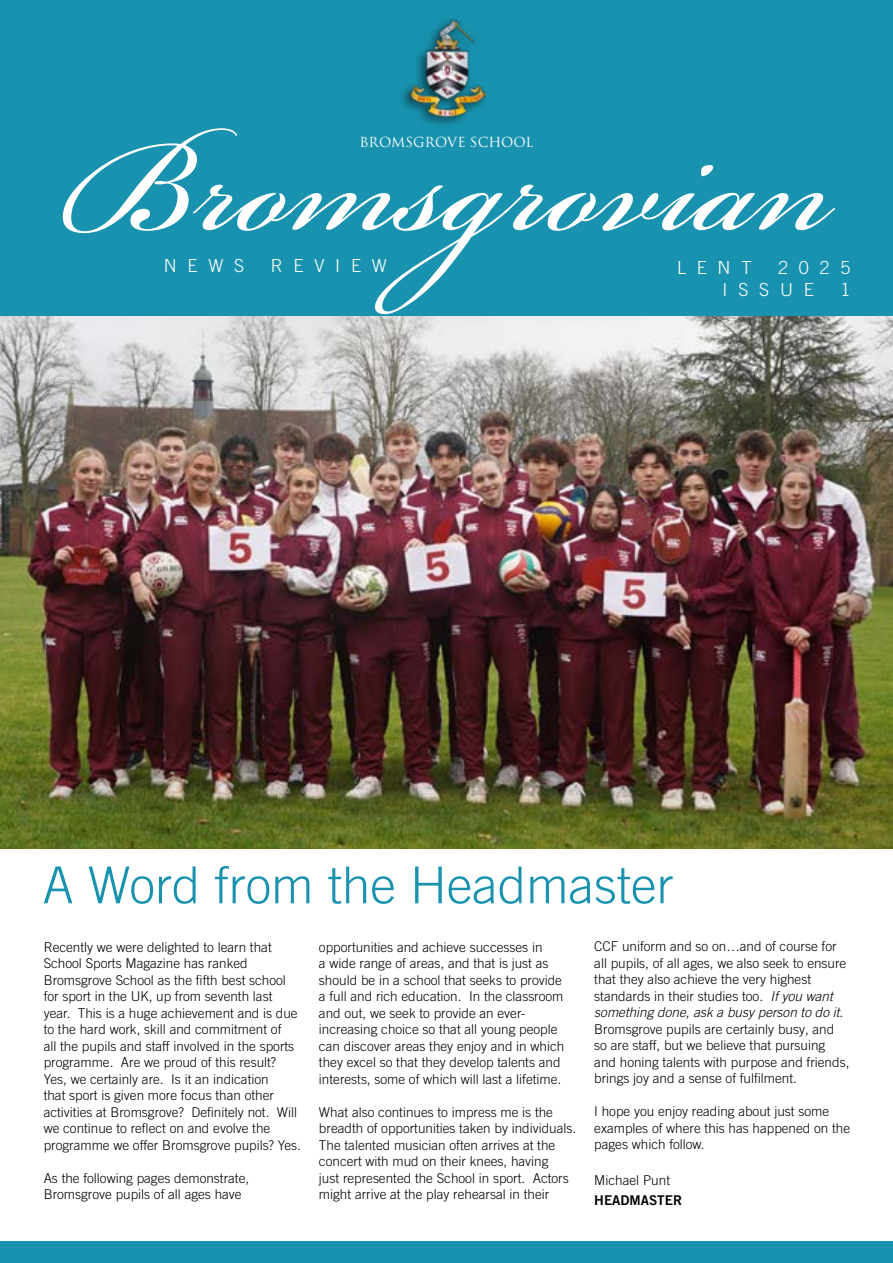
<style>
.page{position:relative;width:893px;height:1263px;background:#fff}
.page>*{position:absolute;margin:0;border:0;box-sizing:border-box;transform-origin:0 0}
.t1{font:210px "Beautiful ES";color:#fff}
.t2{font:300 51px "Trade Gothic LT Com";color:#1892ae}
.t3{font:300 18px/21.6px "Trade Gothic LT Com";letter-spacing:.6em;color:#fff}
.t4{font:300 13.5px/16.5px "Trade Gothic LT Com";color:#000}
.t5{font:13.5px "Trajan Pro";color:#fff}
.t6{font:13.5px "Trade Gothic LT Com Bd 2";color:#000}
.s1{font-style:italic}
</style>
<div class="page">
<div style="left:0;top:0;width:893px;height:316px;background:#1892ae"></div>
<div style="left:398px;top:16px;width:90px;height:111px;background:#000;opacity:.5"></div>
<img style="left:407px;top:18px;width:78px;height:101px">
<div style="left:0;top:1242px;width:893px;height:21px;background:#1892ae"></div>
<img style="left:1px;top:316px;width:891px;height:532px">
<h1 class="t1" style="left:63px;top:71px;width:770px">Bromsgrovian</h1>
<p class="t5" style="left:360px;top:134px;width:175px">BROMSGROVE SCHOOL</p>
<h3 class="t3" style="left:164px;top:255px;width:82px">NEWS</h3>
<h3 class="t3" style="left:271px;top:255px;width:118px">REVIEW</h3>
<h3 class="t3" style="left:723px;top:257px;width:129px;text-indent:55px">2025<br>ISSUE</h3>
<h3 class="t3" style="left:677px;top:257px;width:76px">LENT</h3>
<h3 class="t3" style="left:840px;top:278px;width:12px">1</h3>
<h2 class="t2" style="left:43px;top:855px;width:632px">A Word from the Headmaster</h2>
<p class="t4" style="left:44px;top:938px;width:259px">Recently we were delighted to learn that School Sports Magazine has ranked Bromsgrove School as the fifth best school for sport in the UK, up from seventh last year. This is a huge achievement and is due to the hard work, skill and commitment of<br>all the pupils and staff involved in the sports programme. Are we proud of this result?<br>Yes, we certainly are. Is it an indication<br>that sport is given more focus than other activities at Bromsgrove? Definitely not. Will we continue to reflect on and evolve the programme we offer Bromsgrove pupils? Yes.</p>
<p class="t4" style="left:44px;top:1169px;width:207px">As the following pages demonstrate,<br>Bromsgrove pupils of all ages have</p>
<p class="t4" style="left:319px;top:938px;width:247px">opportunities and achieve successes in<br>a wide range of areas, and that is just as should be in a school that seeks to provide a full and rich education. In the classroom and out, we seek to provide an ever&shy;increasing choice so that all young people can discover areas they enjoy and in which they excel so that they develop talents and interests, some of which will last a lifetime.</p>
<p class="t4" style="left:319px;top:1103px;width:259px">What also continues to impress me is the breadth of opportunities taken by individuals.<br>The talented musician often arrives at the concert with mud on their knees, having<br>just represented the School in sport. Actors might arrive at the play rehearsal in their</p>
<p class="t4" style="left:594px;top:938px;width:257px">CCF uniform and so on…and of course for all pupils, of all ages, we also seek to ensure that they also achieve the very highest standards in their studies too. <span class="s1">If you want something done, ask a busy person to do it</span>.<br>Bromsgrove pupils are certainly busy, and so are staff, but we believe that pursuing and honing talents with purpose and friends, brings joy and a sense of fulfilment.</p>
<p class="t4" style="left:594px;top:1103px;width:257px">I hope you enjoy reading about just some examples of where this has happened on the pages which follow.</p>
<p class="t4" style="left:594px;top:1172px;width:77px">Michael Punt</p>
<p class="t6" style="left:594px;top:1192px;width:89px">HEADMASTER</p>
</div>
